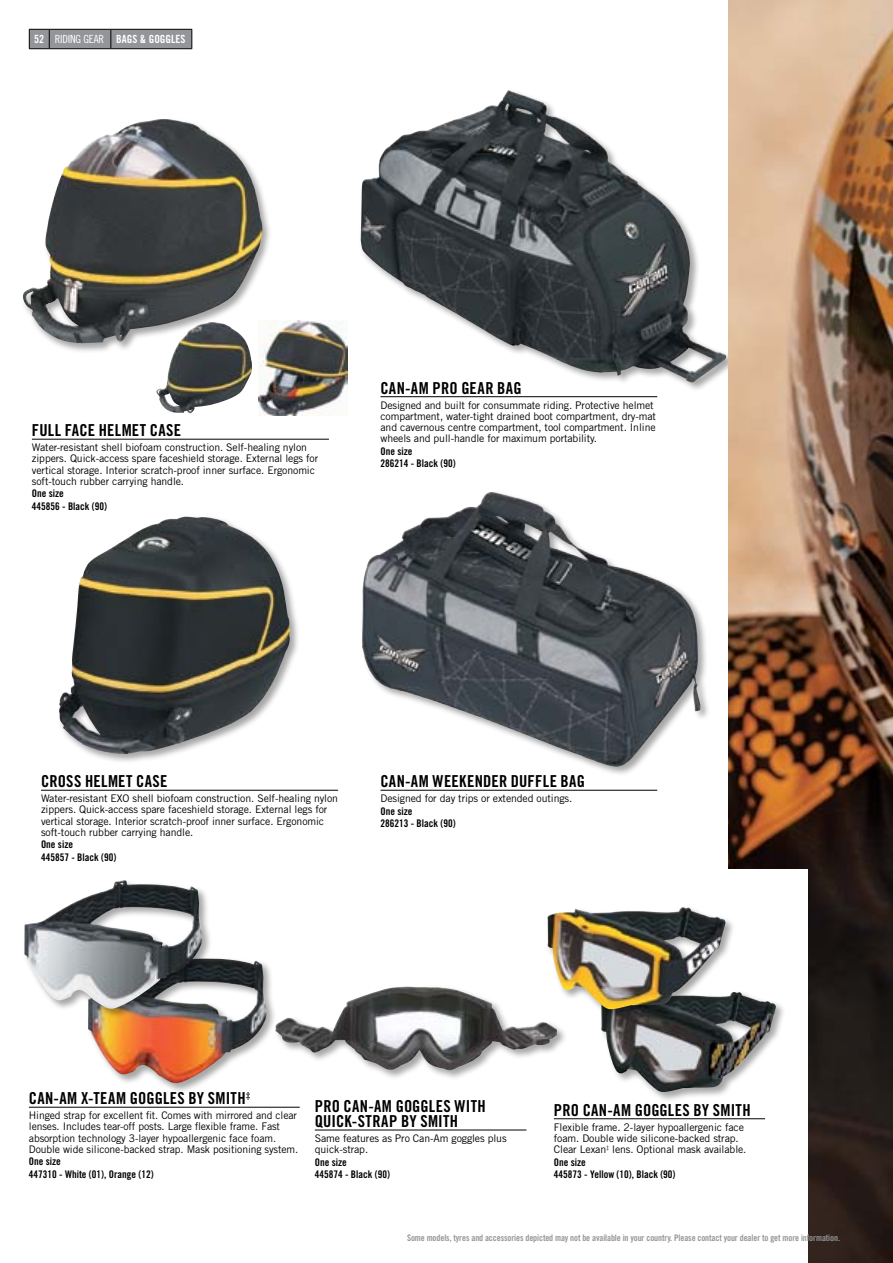
<style>
.page{position:relative;width:893px;height:1263px;background:#fff}
.page>*{position:absolute;margin:0;border:0;box-sizing:border-box;transform-origin:0 0}
.t1{font:16.5px/15px "Trade Gothic LT Std Bd Cn 20";letter-spacing:.02em;color:#000}
.t2{font:11.25px "Trade Gothic LT Std Bd Cn 20";color:#fff}
.t3{font:10.5px/11.2px "Trade Gothic LT Std";letter-spacing:-.01em;color:#000}
.t4{font:10.5px/12.6px "Trade Gothic LT Std Bd Cn 20";color:#000}
.t5{font:9px "Trade Gothic Bold Cond Twenty";letter-spacing:-.01em;color:#939598}
.s1{font-family:"Trade Gothic LT Std Cn 18"}
</style>
<div class="page">
<div style="left:22px;top:117px;width:251px;height:236px;background:#000;opacity:.35"></div>
<img style="left:23px;top:121px;width:127px;height:222px">
<img style="left:258px;top:320px;width:89px;height:96px">
<img style="left:156px;top:323px;width:96px;height:90px">
<div style="left:58px;top:515px;width:242px;height:249px;background:#000;opacity:.35"></div>
<img style="left:59px;top:517px;width:231px;height:237px">
<div style="left:360px;top:490px;width:351px;height:287px;background:#000;opacity:.35"></div>
<img style="left:362px;top:492px;width:338px;height:275px">
<img style="left:361px;top:90px;width:365px;height:292px">
<div style="left:86px;top:953px;width:191px;height:140px;background:#000;opacity:.35"></div>
<img style="left:88px;top:955px;width:179px;height:128px">
<div style="left:23px;top:879px;width:190px;height:140px;background:#000;opacity:.35"></div>
<img style="left:24px;top:880px;width:178px;height:129px">
<img style="left:728px;top:0;width:165px;height:1263px">
<div style="left:683px;top:869px;width:124px;height:394px;background:#fff"></div>
<div style="left:274px;top:985px;width:293px;height:95px;background:#000;opacity:.35"></div>
<img style="left:276px;top:987px;width:281px;height:83px">
<div style="left:600px;top:990px;width:186px;height:112px;background:#000;opacity:.35"></div>
<img style="left:601px;top:992px;width:175px;height:100px">
<div style="left:546px;top:906px;width:190px;height:113px;background:#000;opacity:.35"></div>
<img style="left:548px;top:907px;width:177px;height:102px">
<svg style="left:29px;top:29px;width:163px;height:20px;background:#898b8e"></svg>
<hr style="left:49px;top:48px;width:62px;height:1px;background:#000">
<hr style="left:111px;top:48px;width:81px;height:1px;background:#000">
<hr style="left:29px;top:1107px;width:271px;height:1px;background:#000">
<hr style="left:315px;top:1129px;width:211px;height:1px;background:#000">
<hr style="left:554px;top:1118px;width:211px;height:1px;background:#000">
<hr style="left:380px;top:790px;width:277px;height:1px;background:#000">
<hr style="left:380px;top:396px;width:277px;height:1px;background:#000">
<hr style="left:32px;top:439px;width:297px;height:1px;background:#000">
<hr style="left:41px;top:790px;width:297px;height:1px;background:#000">
<p class="t2" style="left:34px;top:32px;width:153px">52 <span class="s1">RIDING GEAR</span> BAGS &amp; GOGGLES</p>
<h1 class="t1" style="left:32px;top:423px;width:151px">FULL FACE HELMET CASE</h1>
<p class="t3" style="left:32px;top:441px;width:288px">Water-resistant shell biofoam construction. Self-healing nylon zippers. Quick-access spare faceshield storage. External legs for vertical storage. Interior scratch-proof inner surface. Ergonomic soft-touch rubber carrying handle.</p>
<p class="t4" style="left:32px;top:487px;width:77px">ONE SIZE<br>445856 - BLACK (90)</p>
<h1 class="t1" style="left:380px;top:380px;width:141px">CAN-AM PRO GEAR BAG</h1>
<p class="t3" style="left:380px;top:399px;width:277px">Designed and built for consummate riding. Protective helmet compartment, water-tight drained boot compartment, dry-mat and cavernous centre compartment, tool compartment. Inline wheels and pull-handle for maximum portability.</p>
<p class="t4" style="left:380px;top:445px;width:77px">ONE SIZE<br>286214 - BLACK (90)</p>
<h1 class="t1" style="left:41px;top:774px;width:128px">CROSS HELMET CASE</h1>
<p class="t3" style="left:41px;top:792px;width:299px">Water-resistant EXO shell biofoam construction. Self-healing nylon zippers. Quick-access spare faceshield storage. External legs for vertical storage. Interior scratch-proof inner surface. Ergonomic soft-touch rubber carrying handle.</p>
<p class="t4" style="left:41px;top:838px;width:77px">ONE SIZE<br>445857 - BLACK (90)</p>
<h1 class="t1" style="left:380px;top:774px;width:204px">CAN-AM WEEKENDER DUFFLE BAG</h1>
<p class="t3" style="left:380px;top:792px;width:193px">Designed for day trips or extended outings.</p>
<p class="t4" style="left:380px;top:804px;width:77px">ONE SIZE<br>286213 - BLACK (90)</p>
<h1 class="t1" style="left:29px;top:1090px;width:223px">CAN-AM X-TEAM GOGGLES BY SMITH<sup>‡</sup></h1>
<p class="t3" style="left:29px;top:1109px;width:271px">Hinged strap for excellent fit. Comes with mirrored and clear lenses. Includes tear-off posts. Large flexible frame. Fast absorption technology 3-layer hypoallergenic face foam.<br>Double wide silicone-backed strap. Mask positioning system.</p>
<p class="t4" style="left:29px;top:1155px;width:126px">ONE SIZE<br>447310 - WHITE (01), ORANGE (12)</p>
<h1 class="t1" style="left:315px;top:1098px;width:172px">PRO CAN-AM GOGGLES WITH<br>QUICK-STRAP BY SMITH</h1>
<p class="t3" style="left:315px;top:1132px;width:193px">Same features as Pro Can-Am goggles plus quick-strap.</p>
<p class="t4" style="left:315px;top:1155px;width:77px">ONE SIZE<br>445874 - BLACK (90)</p>
<h1 class="t1" style="left:554px;top:1102px;width:198px">PRO CAN-AM GOGGLES BY SMITH</h1>
<p class="t3" style="left:554px;top:1121px;width:194px">Flexible frame. 2-layer hypoallergenic face foam. Double wide silicone-backed strap.<br>Clear Lexan<sup>‡</sup> lens. Optional mask available.</p>
<p class="t4" style="left:554px;top:1155px;width:123px">ONE SIZE<br>445873 - YELLOW (10), BLACK (90)</p>
<p class="t5" style="left:407px;top:1232px;width:434px">Some models, tyres and accessories depicted may not be available in your country. Please contact your dealer to get more information.</p>
</div>
